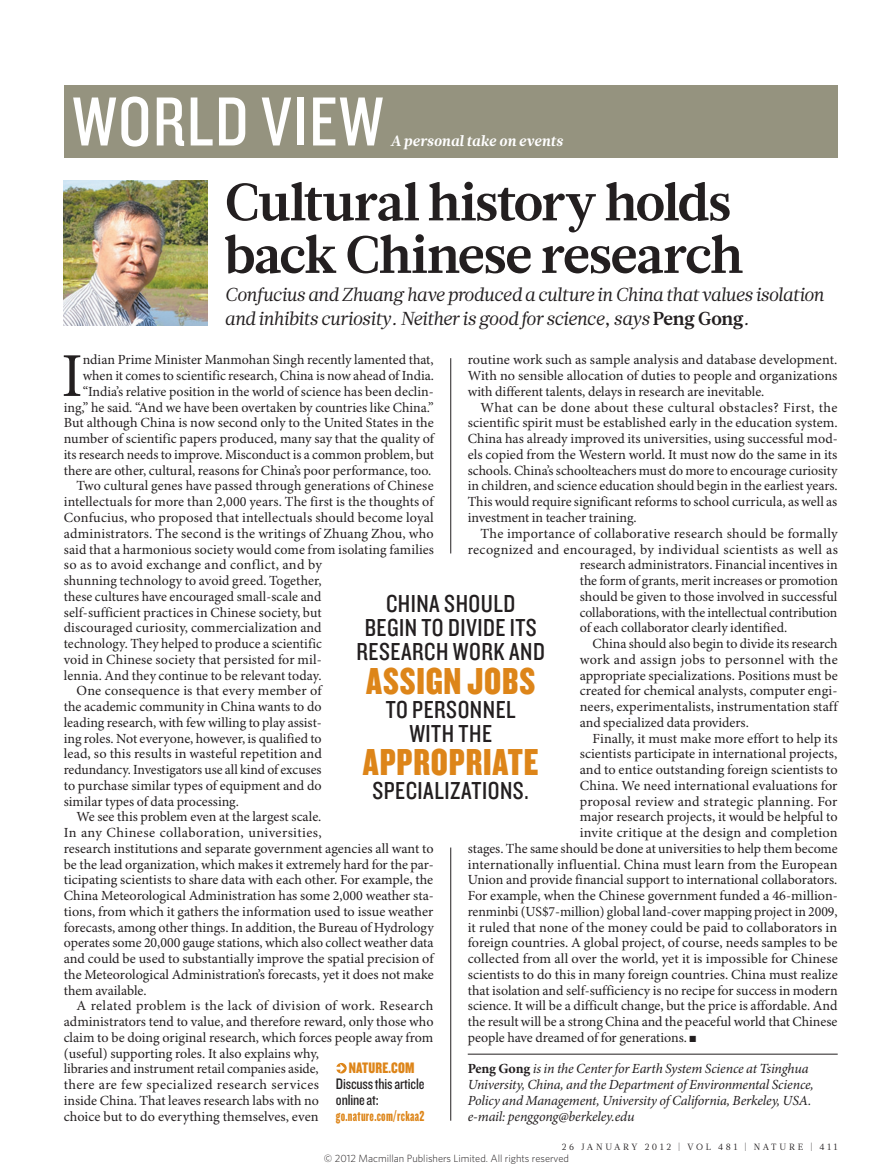
<style>
.page{position:relative;width:893px;height:1174px;background:#fff}
.page>*{position:absolute;margin:0;border:0;box-sizing:border-box;transform-origin:0 0}
.SECTION_HEADING_BOXE{font:72px "Knockout 29 Junior Ltweight";letter-spacing:.02em;color:#fff}
.BODY_DROP_CAP{font:62.4px "Minion Pro";color:#231f20}
.WORLD_VIEW_HEAD_35{font:700 52.5px/52.5px "Glosa Math";letter-spacing:-.02em;color:#231f20}
.PULL_QUOTE_ALT{font:39px "Knockout 69 Full Liteweight";letter-spacing:.02em;color:#dd8519}
.PULL_QUOTE_ALT-2{font:25.5px/24px "Knockout 29 Junior Ltweight";letter-spacing:.02em;color:#231f20;text-align:center}
.EDITORIAL_INTRO{font:italic 18.75px/23.7px "Glosa Math";letter-spacing:-.01em;color:#231f20}
.WEB_BOX_TEXT{font:15.75px/15.8px "Knockout 29 Junior Ltweight";letter-spacing:-.01em;color:#231f20}
.WEB_BOX_NATURE{font:15.75px "Knockout 69 Full Liteweight";letter-spacing:.01em;color:#dd8519}
.t1{font:italic 700 15px "Glosa Math";letter-spacing:.005em;color:#fff}
.WEB_BOX_URL{font:15px "Knockout 68 Full Featherwt";letter-spacing:.02em;color:#dd8519}
.BODY_INDENT{font:13.95px/15.8px "Minion Pro";color:#231f20;text-align:justify}
.BODY_DROP_CAP-2{font:13.95px/15.8px "Minion Pro";color:#231f20;text-align:right}
.AUTHOR_DETAILS{font:italic 13.95px/15.8px "Minion Pro";letter-spacing:-.01em;color:#231f20}
.BODY_INDENT-2{font:13.95px "Minion Pro";letter-spacing:.025em;color:#231f20}
.BODY_INDENT-3{font:13.95px "Minion Pro";letter-spacing:.02em;color:#231f20}
.t2{font:300 10.5px "Whitney";color:#231f20}
.t3{font:9px "Glosa Math";letter-spacing:.3em;color:#231f20}
.s1{font-weight:700;font-style:normal}
</style>
<div class="page">
<svg style="left:336px;top:1063px;width:11px;height:10px"></svg>
<svg style="left:336px;top:1063px;width:9px;height:9px"></svg>
<img style="left:64px;top:181px;width:144px;height:144px">
<hr style="left:468px;top:1053px;width:370px;height:1px;background:#231f20">
<div style="left:64px;top:85px;width:774px;height:72px;background:#95937f"></div>
<hr style="left:450px;top:847px;width:1px;height:273px;background:#231f20">
<hr style="left:450px;top:358px;width:1px;height:195px;background:#231f20">
<p class="SECTION_HEADING_BOXE" style="left:72px;top:75px;width:313px">WORLD VIEW</p>
<p class="t1" style="left:390px;top:130px;width:174px">A personal take on events</p>
<p class="WORLD_VIEW_HEAD_35" style="left:225px;top:177px;width:519px">Cultural history holds back Chinese research</p>
<p class="EDITORIAL_INTRO" style="left:225px;top:283px;width:600px">Confucius and Zhuang have produced a culture in China that values isolation and inhibits curiosity. Neither is good for science, says <span class="s1">Peng Gong</span>.</p>
<p class="BODY_DROP_CAP-2" style="left:64px;top:353px;width:372px">ndian Prime Minister Manmohan Singh recently lamented that, when it comes to scientific research, China is now ahead of India. “India’s relative position in the world of science has been declin&shy;ing,” he said. “And we have been overtaken by countries like China.” But although China is now second only to the United States in the number of scientific papers produced, many say that the quality of its research needs to improve. Misconduct is a common problem, but there are other, cultural, reasons for China’s poor performance, too.</p>
<p class="BODY_INDENT" style="left:64px;top:479px;width:372px;text-align:left;text-indent:13px">Two cultural genes have passed through generations of Chinese intellectuals for more than 2,000 years. The first is the thoughts of Confucius, who proposed that intellectuals should become loyal administrators. The second is the writings of Zhuang Zhou, who said that a harmonious society would come from isolating families so as to avoid exchange and conflict, and by<br>shunning technology to avoid greed. Together,<br>these cultures have encouraged small-scale and<br>self-sufficient practices in Chinese society, but<br>discouraged curiosity, commercialization and<br>technology. They helped to produce a scientific<br>void in Chinese society that persisted for mil-<br>lennia. And they continue to be relevant today.</p>
<p class="BODY_INDENT" style="left:64px;top:683px;width:260px;text-indent:13px">One consequence is that every member of the academic community in China wants to do leading research, with few willing to play assist&shy;ing roles. Not everyone, however, is qualified to lead, so this results in wasteful repetition and redundancy. Investigators use all kind of excuses to purchase similar types of equipment and do similar types of data processing.</p>
<p class="BODY_INDENT" style="left:64px;top:809px;width:372px;text-align:left;text-indent:13px">We see this problem even at the largest scale.<br>In any Chinese collaboration, universities,<br>research institutions and separate government agencies all want to be the lead organization, which makes it extremely hard for the par&shy;ticipating scientists to share data with each other. For example, the China Meteorological Administration has some 2,000 weather sta&shy;tions, from which it gathers the information used to issue weather forecasts, among other things. In addition, the Bureau of Hydrology operates some 20,000 gauge stations, which also collect weather data and could be used to substantially improve the spatial precision of the Meteorological Administration’s forecasts, yet it does not make them available.</p>
<p class="BODY_INDENT" style="left:64px;top:998px;width:371px;text-align:left;text-indent:13px">A related problem is the lack of division of work. Research administrators tend to value, and therefore reward, only those who claim to be doing original research, which forces people away from (useful) supporting roles. It also explains why,<br>libraries and instrument retail companies aside,<br>there are few specialized research services<br>inside China. That leaves research labs with no<br>choice but to do everything themselves, even</p>
<p class="BODY_INDENT" style="left:468px;top:353px;width:371px">routine work such as sample analysis and database development.<br>With no sensible allocation of duties to people and organizations with different talents, delays in research are inevitable.</p>
<p class="BODY_INDENT" style="left:468px;top:400px;width:371px;text-indent:13px">What can be done about these cultural obstacles? First, the scientific spirit must be established early in the education system.<br>China has already improved its universities, using successful mod&shy;els copied from the Western world. It must now do the same in its schools. China’s schoolteachers must do more to encourage curiosity in children, and science education should begin in the earliest years.<br>This would require significant reforms to school curricula, as well as investment in teacher training.</p>
<p class="BODY_INDENT" style="left:480px;top:526px;width:359px">The importance of collaborative research should be formally</p>
<p class="BODY_INDENT-2" style="left:468px;top:540px;width:372px">recognized and encouraged, by individual scientists as well as</p>
<p class="BODY_INDENT" style="left:580px;top:557px;width:259px">research administrators. Financial incentives in</p>
<p class="BODY_INDENT" style="left:580px;top:573px;width:260px">the form of grants, merit increases or promotion</p>
<p class="BODY_INDENT" style="left:580px;top:589px;width:259px">should be given to those involved in successful</p>
<p class="BODY_INDENT" style="left:580px;top:605px;width:259px">collaborations, with the intellectual contribution</p>
<p class="BODY_INDENT" style="left:580px;top:620px;width:209px">of each collaborator clearly identified.</p>
<p class="BODY_INDENT" style="left:580px;top:636px;width:259px;text-indent:13px">China should also begin to divide its research work and assign jobs to personnel with the appropriate specializations. Positions must be created for chemical analysts, computer engi&shy;neers, experimentalists, instrumentation staff and specialized data providers.</p>
<p class="BODY_INDENT" style="left:592px;top:731px;width:247px">Finally, it must make more effort to help its</p>
<p class="BODY_INDENT" style="left:580px;top:746px;width:259px">scientists participate in international projects,</p>
<p class="BODY_INDENT" style="left:580px;top:762px;width:260px">and to entice outstanding foreign scientists to</p>
<p class="BODY_INDENT" style="left:580px;top:778px;width:259px">China. We need international evaluations for</p>
<p class="BODY_INDENT-3" style="left:580px;top:792px;width:259px">proposal review and strategic planning. For</p>
<p class="BODY_INDENT" style="left:580px;top:809px;width:260px">major research projects, it would be helpful to</p>
<p class="BODY_INDENT" style="left:580px;top:825px;width:259px">invite critique at the design and completion</p>
<p class="BODY_INDENT" style="left:468px;top:841px;width:372px">stages. The same should be done at universities to help them become</p>
<p class="BODY_INDENT" style="left:468px;top:857px;width:371px">internationally influential. China must learn from the European</p>
<p class="BODY_INDENT" style="left:468px;top:872px;width:371px">Union and provide financial support to international collaborators.</p>
<p class="BODY_INDENT" style="left:468px;top:888px;width:372px">For example, when the Chinese government funded a 46-million-</p>
<p class="BODY_INDENT" style="left:468px;top:904px;width:371px">renminbi (US$7-million) global land-cover mapping project in 2009,</p>
<p class="BODY_INDENT" style="left:468px;top:920px;width:371px">it ruled that none of the money could be paid to collaborators in</p>
<p class="BODY_INDENT" style="left:468px;top:935px;width:371px">foreign countries. A global project, of course, needs samples to be</p>
<p class="BODY_INDENT" style="left:468px;top:951px;width:372px">collected from all over the world, yet it is impossible for Chinese</p>
<p class="BODY_INDENT" style="left:468px;top:967px;width:371px">scientists to do this in many foreign countries. China must realize</p>
<p class="BODY_INDENT" style="left:468px;top:983px;width:371px">that isolation and self-sufficiency is no recipe for success in modern</p>
<p class="BODY_INDENT" style="left:468px;top:998px;width:371px">science. It will be a difficult change, but the price is affordable. And</p>
<p class="BODY_INDENT" style="left:468px;top:1014px;width:371px">the result will be a strong China and the peaceful world that Chinese</p>
<p class="BODY_INDENT" style="left:468px;top:1030px;width:230px">people have dreamed of for generations. ■</p>
<p class="AUTHOR_DETAILS" style="left:468px;top:1061px;width:348px"><span class="s1">Peng Gong</span> is in the Center for Earth System Science at Tsinghua University, China, and the Department of Environmental Science, Policy and Management, University of California, Berkeley, USA. e-mail: penggong@berkeley.edu</p>
<p class="BODY_DROP_CAP" style="left:61px;top:339px;width:23px">I</p>
<p class="PULL_QUOTE_ALT-2" style="left:357px;top:591px;width:190px">CHINA SHOULD<br>BEGIN TO DIVIDE ITS<br>RESEARCH WORK AND</p>
<p class="PULL_QUOTE_ALT" style="left:366px;top:656px;width:171px">ASSIGN JOBS</p>
<p class="PULL_QUOTE_ALT-2" style="left:386px;top:696px;width:131px">TO PERSONNEL<br>WITH THE</p>
<p class="PULL_QUOTE_ALT" style="left:363px;top:737px;width:177px">APPROPRIATE</p>
<p class="PULL_QUOTE_ALT-2" style="left:372px;top:777px;width:158px">SPECIALIZATIONS.</p>
<p class="WEB_BOX_NATURE" style="left:349px;top:1058px;width:67px">NATURE.COM</p>
<p class="WEB_BOX_TEXT" style="left:336px;top:1075px;width:90px">Discuss this article online at:</p>
<p class="WEB_BOX_URL" style="left:336px;top:1106px;width:90px">go.nature.com/rckaa2</p>
<p class="t3" style="left:562px;top:1141px;width:277px">26 JANUARY 2012 | VOL 481 | NATURE | 411</p>
<p class="t2" style="left:324px;top:1151px;width:247px">© 2012 Macmillan Publishers Limited. All rights reserved</p>
</div>
